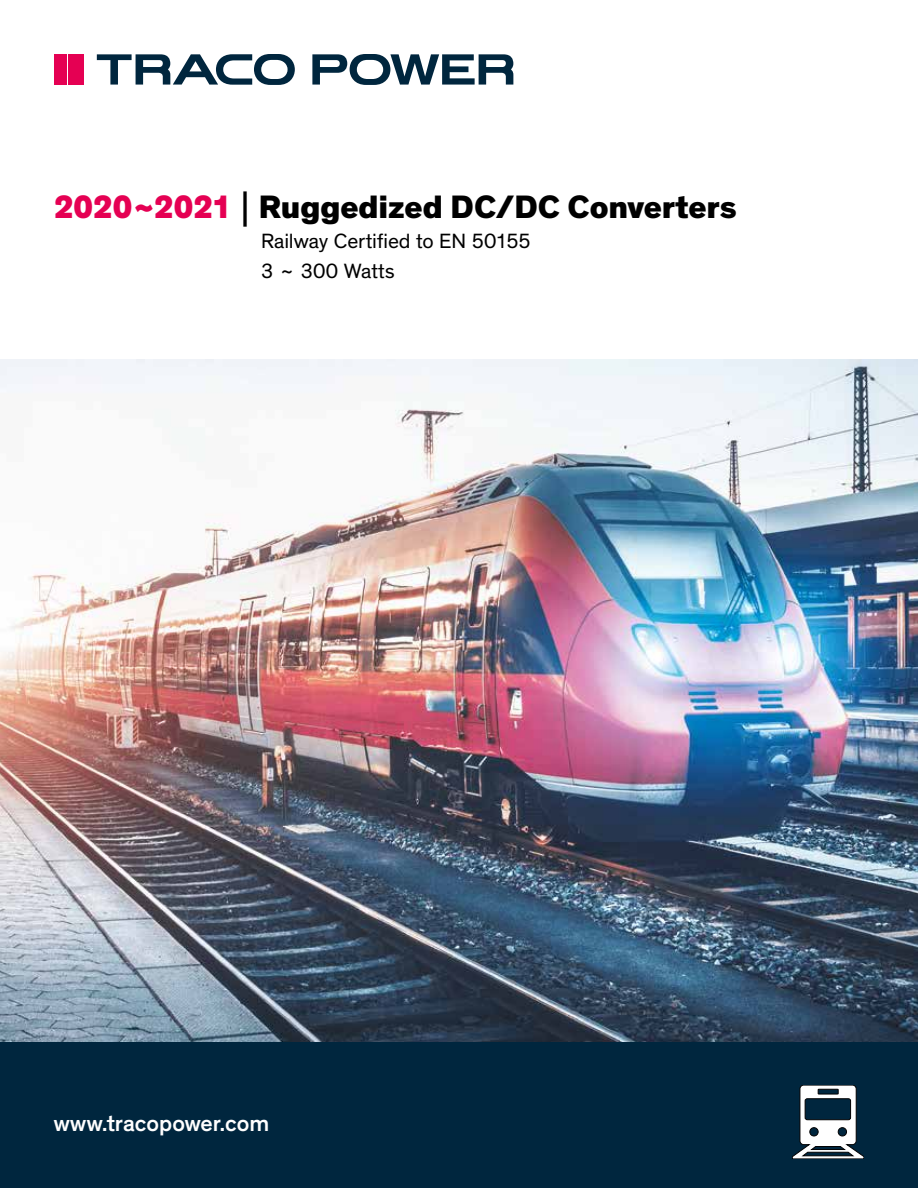
<style>
.page{position:relative;width:918px;height:1188px;background:#fff}
.page>*{position:absolute;margin:0;border:0;box-sizing:border-box;transform-origin:0 0}
.t1{font:800 33px "Theinhardt";letter-spacing:-.005em;color:#000}
.t2{font:500 23.1px "Theinhardt";letter-spacing:.005em;color:#fff}
.t3{font:21px/30px "Theinhardt";letter-spacing:-.005em;color:#000}
.s1{color:#e50053}
.s2{font-weight:400;font-size:42px}
</style>
<div class="page">
<img style="left:0;top:360px;width:918px;height:683px">
<svg style="left:97px;top:54px;width:198px;height:31px"></svg>
<svg style="left:312px;top:54px;width:201px;height:31px"></svg>
<div style="left:54px;top:54px;width:13px;height:31px;background:#e50053"></div>
<div style="left:71px;top:54px;width:13px;height:31px;background:#e50053"></div>
<hr style="left:68px;top:54px;width:3px;height:31px;background:#e50053">
<div style="left:0;top:1043px;width:918px;height:145px;background:#00263e"></div>
<svg style="left:792px;top:1085px;width:72px;height:74px"></svg>
<p class="t1" style="left:54px;top:187px;width:684px"><span class="s1">2020~2021</span> <span class="s2">|</span> Ruggedized DC/DC Converters</p>
<p class="t3" style="left:261px;top:227px;width:271px">Railway Certified to EN 50155<br>3 ~ 300 Watts</p>
<p class="t2" style="left:54px;top:1109px;width:217px">www.tracopower.com</p>
</div>
